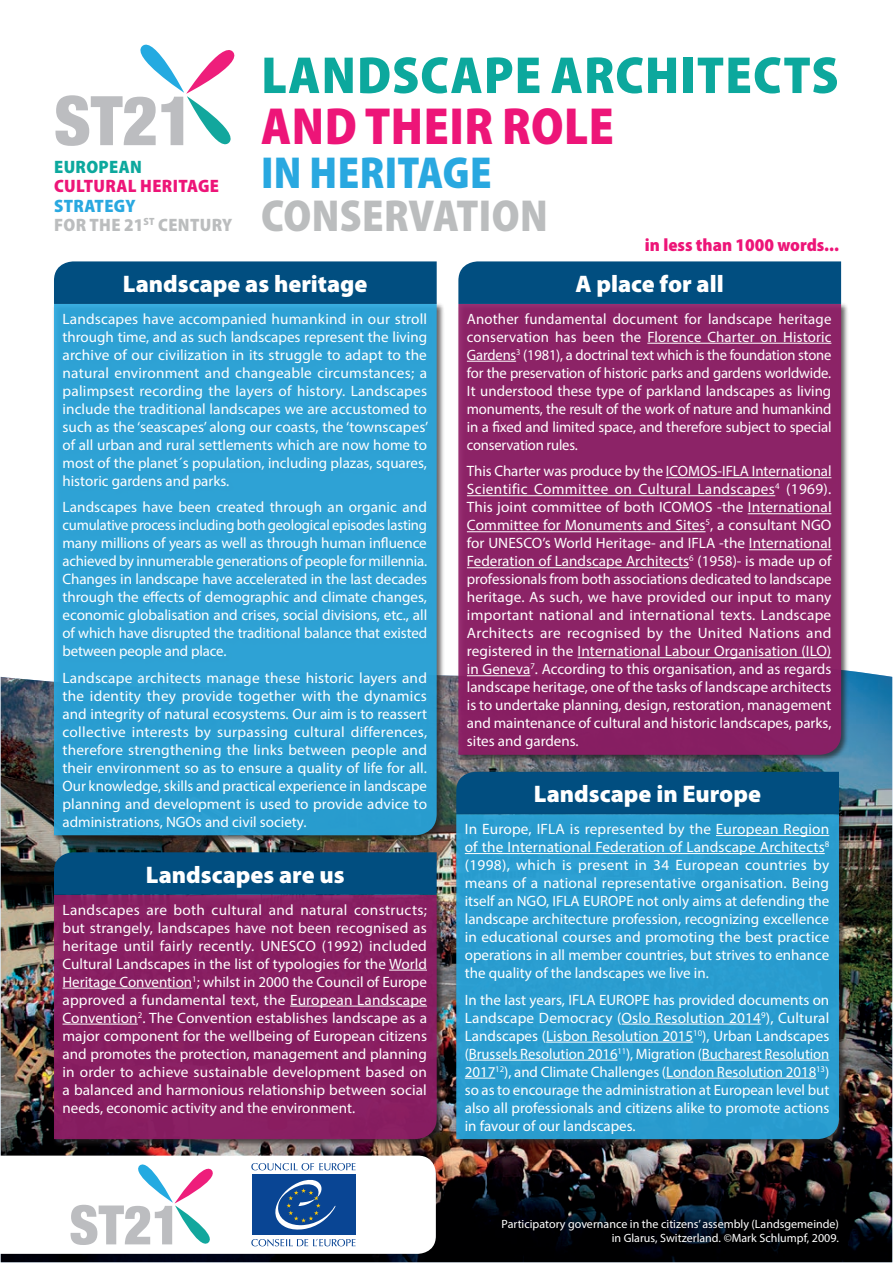
<style>
.page{position:relative;width:893px;height:1263px;background:#fff}
.page>*{position:absolute;margin:0;border:0;box-sizing:border-box;transform-origin:0 0}
.t1{font:900 condensed 68.4px "Helvetica Neue";color:#bcbdc0}
.t2{font:900 semi-condensed 52.5px "Myriad Pro";letter-spacing:.02em;color:#0ca89d}
.t3{font:900 semi-condensed 52.5px "Myriad Pro";letter-spacing:.01em;color:#ed1578;scale:.94 1}
.t4{font:900 semi-condensed 45px "Myriad Pro";letter-spacing:.01em;color:#bbbdbe;scale:.94 1}
.t5{font:900 semi-condensed 45px "Myriad Pro";letter-spacing:.01em;color:#29a8e0;scale:.94 1}
.t6{font:900 24px "Myriad Pro";color:#fff}
.t7{font:900 semi-condensed 18px/19.5px "Myriad Pro";letter-spacing:.02em;color:#bbbdbe}
.t8{font:900 semi-condensed 18px "Myriad Pro";color:#ed1578}
.t9{font:900 semi-condensed 18px "Myriad Pro";letter-spacing:.02em;color:#ed1578}
.t10{font:900 semi-condensed 18px "Myriad Pro";letter-spacing:.02em;color:#0ca89d}
.t11{font:15px/18px "Myriad Pro";color:#fff;text-align:justify}
.t12{font:12px/14.4px "Myriad Pro";color:#fff;text-align:right}
.s1{color:#29a8e0}
</style>
<div class="page">
<img style="left:1px;top:670px;width:891px;height:592px">
<svg style="left:140px;top:45px;width:94px;height:100px"></svg>
<svg style="left:0;top:1155px;width:436px;height:99px"></svg>
<div style="left:54px;top:261px;width:383px;height:41px;background:#014e80"></div>
<div style="left:52px;top:302px;width:392px;height:541px;background:#231f20;opacity:.75"></div>
<div style="left:54px;top:304px;width:383px;height:531px;background:#2ea1d4"></div>
<div style="left:52px;top:893px;width:392px;height:254px;background:#231f20;opacity:.75"></div>
<div style="left:54px;top:895px;width:383px;height:244px;background:#881e62"></div>
<hr style="left:389px;top:970px;width:38px;height:1px;background:#fff">
<hr style="left:63px;top:988px;width:129px;height:1px;background:#fff">
<hr style="left:290px;top:1006px;width:137px;height:1px;background:#fff">
<hr style="left:63px;top:1024px;width:75px;height:1px;background:#fff">
<div style="left:54px;top:852px;width:383px;height:43px;background:#014e80"></div>
<div style="left:457px;top:302px;width:392px;height:460px;background:#231f20;opacity:.75"></div>
<div style="left:458px;top:304px;width:383px;height:451px;background:#8c2366"></div>
<hr style="left:647px;top:343px;width:184px;height:1px;background:#fff">
<hr style="left:467px;top:361px;width:49px;height:1px;background:#fff">
<hr style="left:666px;top:477px;width:165px;height:1px;background:#fff">
<hr style="left:467px;top:495px;width:308px;height:1px;background:#fff">
<hr style="left:748px;top:513px;width:83px;height:1px;background:#fff">
<hr style="left:467px;top:531px;width:239px;height:1px;background:#fff">
<hr style="left:749px;top:549px;width:82px;height:1px;background:#fff">
<hr style="left:467px;top:567px;width:222px;height:1px;background:#fff">
<hr style="left:578px;top:657px;width:253px;height:1px;background:#fff">
<hr style="left:467px;top:675px;width:63px;height:1px;background:#fff">
<div style="left:458px;top:261px;width:383px;height:43px;background:#014e80"></div>
<div style="left:456px;top:772px;width:383px;height:41px;background:#014e80"></div>
<div style="left:455px;top:813px;width:392px;height:334px;background:#231f20;opacity:.75"></div>
<div style="left:456px;top:814px;width:383px;height:325px;background:#299ccf"></div>
<hr style="left:716px;top:835px;width:113px;height:1px;background:#fff">
<hr style="left:465px;top:853px;width:360px;height:1px;background:#fff">
<hr style="left:622px;top:1024px;width:139px;height:1px;background:#fff">
<hr style="left:546px;top:1042px;width:147px;height:1px;background:#fff">
<hr style="left:469px;top:1060px;width:148px;height:1px;background:#fff">
<hr style="left:702px;top:1060px;width:127px;height:1px;background:#fff">
<hr style="left:465px;top:1078px;width:30px;height:1px;background:#fff">
<hr style="left:666px;top:1078px;width:150px;height:1px;background:#fff">
<h1 class="t1" style="left:54px;top:64px;width:141px">ST21</h1>
<p class="t10" style="left:54px;top:157px;width:89px">EUROPEAN</p>
<p class="t9" style="left:54px;top:176px;width:166px">CULTURAL HERITAGE</p>
<p class="t7" style="left:54px;top:196px;width:180px"><span class="s1">STRATEGY<br></span>FOR THE 21<sup>ST</sup> CENTURY</p>
<h2 class="t2" style="left:261px;top:46px;width:579px">LANDSCAPE ARCHITECTS</h2>
<h2 class="t3" style="left:261px;top:97px;width:377px">AND THEIR ROLE</h2>
<h3 class="t5" style="left:261px;top:147px;width:247px">IN HERITAGE</h3>
<h3 class="t4" style="left:261px;top:190px;width:307px">CONSERVATION</h3>
<p class="t8" style="left:645px;top:235px;width:196px">in less than 1000 words...</p>
<h3 class="t6" style="left:123px;top:270px;width:246px">Landscape as heritage</h3>
<p class="t11" style="left:62px;top:309px;width:367px">Landscapes have accompanied humankind in our stroll through time, and as such landscapes represent the living archive of our civilization in its struggle to adapt to the natural environment and changeable circumstances; a palimpsest recording the layers of history. Landscapes include the traditional landscapes we are accustomed to such as the ‘seascapes’ along our coasts, the ‘townscapes’ of all urban and rural settlements which are now home to most of the planet´s population, including plazas, squares, historic gardens and parks.</p>
<p class="t11" style="left:62px;top:498px;width:366px">Landscapes have been created through an organic and cumulative process including both geological episodes lasting many millions of years as well as through human influence achieved by innumerable generations of people for millennia.<br>Changes in landscape have accelerated in the last decades through the effects of demographic and climate changes, economic globalisation and crises, social divisions, etc., all of which have disrupted the traditional balance that existed between people and place.</p>
<p class="t11" style="left:62px;top:668px;width:366px">Landscape architects manage these historic layers and the identity they provide together with the dynamics and integrity of natural ecosystems. Our aim is to reassert collective interests by surpassing cultural differences, therefore strengthening the links between people and their environment so as to ensure a quality of life for all.<br>Our knowledge, skills and practical experience in landscape planning and development is used to provide advice to administrations, NGOs and civil society.</p>
<h3 class="t6" style="left:146px;top:861px;width:200px">Landscapes are us</h3>
<p class="t11" style="left:63px;top:900px;width:366px">Landscapes are both cultural and natural constructs; but strangely, landscapes have not been recognised as heritage until fairly recently. UNESCO (1992) included Cultural Landscapes in the list of typologies for the World Heritage Convention<sup>1</sup>; whilst in 2000 the Council of Europe approved a fundamental text, the European Landscape Convention<sup>2</sup>. The Convention establishes landscape as a major component for the wellbeing of European citizens and promotes the protection, management and planning in order to achieve sustainable development based on a balanced and harmonious relationship between social needs, economic activity and the environment.</p>
<h3 class="t6" style="left:576px;top:270px;width:150px">A place for all</h3>
<p class="t11" style="left:467px;top:309px;width:366px">Another fundamental document for landscape heritage conservation has been the Florence Charter on Historic Gardens<sup>3</sup> (1981), a doctrinal text which is the foundation stone for the preservation of historic parks and gardens worldwide.<br>It understood these type of parkland landscapes as living monuments, the result of the work of nature and humankind in a fixed and limited space, and therefore subject to special conservation rules.</p>
<p class="t11" style="left:467px;top:462px;width:366px">This Charter was produce by the ICOMOS‐IFLA International Scientific Committee on Cultural Landscapes<sup>4</sup> (1969).<br>This joint committee of both ICOMOS ‐the International Committee for Monuments and Sites<sup>5</sup>, a consultant NGO for UNESCO’s World Heritage‐ and IFLA ‐the International Federation of Landscape Architects<sup>6</sup> (1958)‐ is made up of professionals from both associations dedicated to landscape heritage. As such, we have provided our input to many important national and international texts. Landscape Architects are recognised by the United Nations and registered in the International Labour Organisation (ILO) in Geneva<sup>7</sup>. According to this organisation, and as regards landscape heritage, one of the tasks of landscape architects is to undertake planning, design, restoration, management and maintenance of cultural and historic landscapes, parks, sites and gardens.</p>
<h3 class="t6" style="left:534px;top:780px;width:229px">Landscape in Europe</h3>
<p class="t11" style="left:465px;top:820px;width:366px">In Europe, IFLA is represented by the European Region of the International Federation of Landscape Architects<sup>8 </sup>(1998), which is present in 34 European countries by means of a national representative organisation. Being itself an NGO, IFLA EUROPE not only aims at defending the landscape architecture profession, recognizing excellence in educational courses and promoting the best practice operations in all member countries, but strives to enhance the quality of the landscapes we live in.</p>
<p class="t11" style="left:465px;top:990px;width:366px">In the last years, IFLA EUROPE has provided documents on Landscape Democracy (Oslo Resolution 2014<sup>9</sup>), Cultural Landscapes (Lisbon Resolution 2015<sup>10</sup>), Urban Landscapes (Brussels Resolution 2016<sup>11</sup>), Migration (Bucharest Resolution 2017<sup>12</sup>), and Climate Challenges (London Resolution 2018<sup>13</sup>) so as to encourage the administration at European level but also all professionals and citizens alike to promote actions in favour of our landscapes.</p>
<p class="t12" style="left:502px;top:1216px;width:339px">Participatory governance in the citizens’ assembly (Landsgemeinde) in Glarus, Switzerland. ©Mark Schlumpf, 2009.</p>
</div>
